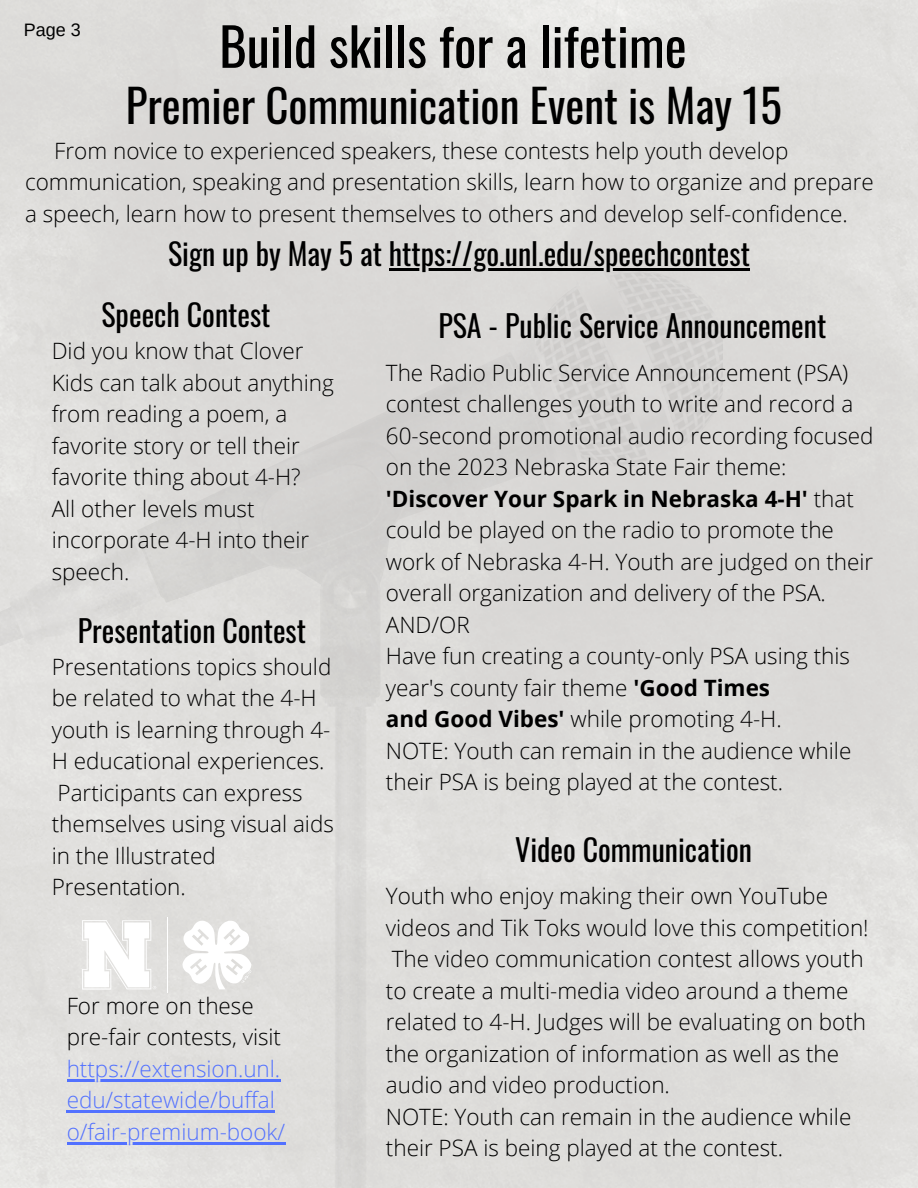
<style>
.page{position:relative;width:918px;height:1188px;background:#fff}
.page>*{position:absolute;margin:0;border:0;box-sizing:border-box;transform-origin:0 0}
.t1{font:52.5px "Oswald";color:#000}
.t2{font:45px "Oswald";color:#000}
.t3{font:30px "Oswald";color:#000}
.t4{font:300 22.5px/31.5px "Open Sans";color:#000}
.t5{font:300 22.5px/31.5px "Open Sans";color:#5271ff}
.t6{font:18px "Arimo";color:#000}
.s1{font-weight:700}
</style>
<div class="page">
<img style="left:0;top:270px;width:722px;height:918px">
<hr style="left:67px;top:1079px;width:213px;height:2px;background:#5271ff">
<hr style="left:67px;top:1111px;width:208px;height:2px;background:#5271ff">
<hr style="left:67px;top:1142px;width:218px;height:2px;background:#5271ff">
<hr style="left:389px;top:268px;width:361px;height:3px;background:#000">
<p class="t6" style="left:24px;top:19px;width:59px">Page 3</p>
<h1 class="t1" style="left:219px;top:5px;width:469px">Build skills for a lifetime</h1>
<h2 class="t2" style="left:126px;top:71px;width:657px">Premier Communication Event is May 15</h2>
<p class="t4" style="left:25px;top:134px;width:850px;text-indent:29px">From novice to experienced speakers, these contests help youth develop communication, speaking and presentation skills, learn how to organize and prepare a speech, learn how to present themselves to others and develop self-confidence.</p>
<h3 class="t3" style="left:168px;top:230px;width:583px">Sign up by May 5 at https://go.unl.edu/speechcontest</h3>
<h3 class="t3" style="left:101px;top:291px;width:171px">Speech Contest</h3>
<p class="t4" style="left:52px;top:335px;width:284px">Did you know that Clover<br>Kids can talk about anything from reading a poem, a favorite story or tell their favorite thing about 4-H?<br>All other levels must incorporate 4-H into their speech.</p>
<h3 class="t3" style="left:78px;top:607px;width:230px">Presentation Contest</h3>
<p class="t4" style="left:52px;top:650px;width:284px">Presentations topics should be related to what the 4-H youth is learning through 4-<br>H educational experiences.<br>Participants can express themselves using visual aids in the Illustrated<br>Presentation.</p>
<p class="t4" style="left:67px;top:989px;width:216px">For more on these pre-fair contests, visit</p>
<p class="t5" style="left:67px;top:1052px;width:220px">https://extension.unl. edu/statewide/buffal o/fair-premium-book/</p>
<h3 class="t3" style="left:438px;top:303px;width:389px">PSA - Public Service Announcement</h3>
<p class="t4" style="left:386px;top:356px;width:489px">The Radio Public Service Announcement (PSA) contest challenges youth to write and record a 60-second promotional audio recording focused on the 2023 Nebraska State Fair theme: <span class="s1">'Discover Your Spark in Nebraska 4-H'</span> that could be played on the radio to promote the work of Nebraska 4-H. Youth are judged on their overall organization and delivery of the PSA.<br>AND/OR<br>Have fun creating a county-only PSA using this year's county fair theme <span class="s1">'Good Times<br>and Good Vibes'</span> while promoting 4-H.<br>NOTE: Youth can remain in the audience while their PSA is being played at the contest.</p>
<h3 class="t3" style="left:515px;top:826px;width:238px">Video Communication</h3>
<p class="t4" style="left:386px;top:880px;width:484px">Youth who enjoy making their own YouTube videos and Tik Toks would love this competition!<br>The video communication contest allows youth to create a multi-media video around a theme related to 4-H. Judges will be evaluating on both the organization of information as well as the audio and video production.<br>NOTE: Youth can remain in the audience while their PSA is being played at the contest.</p>
</div>
